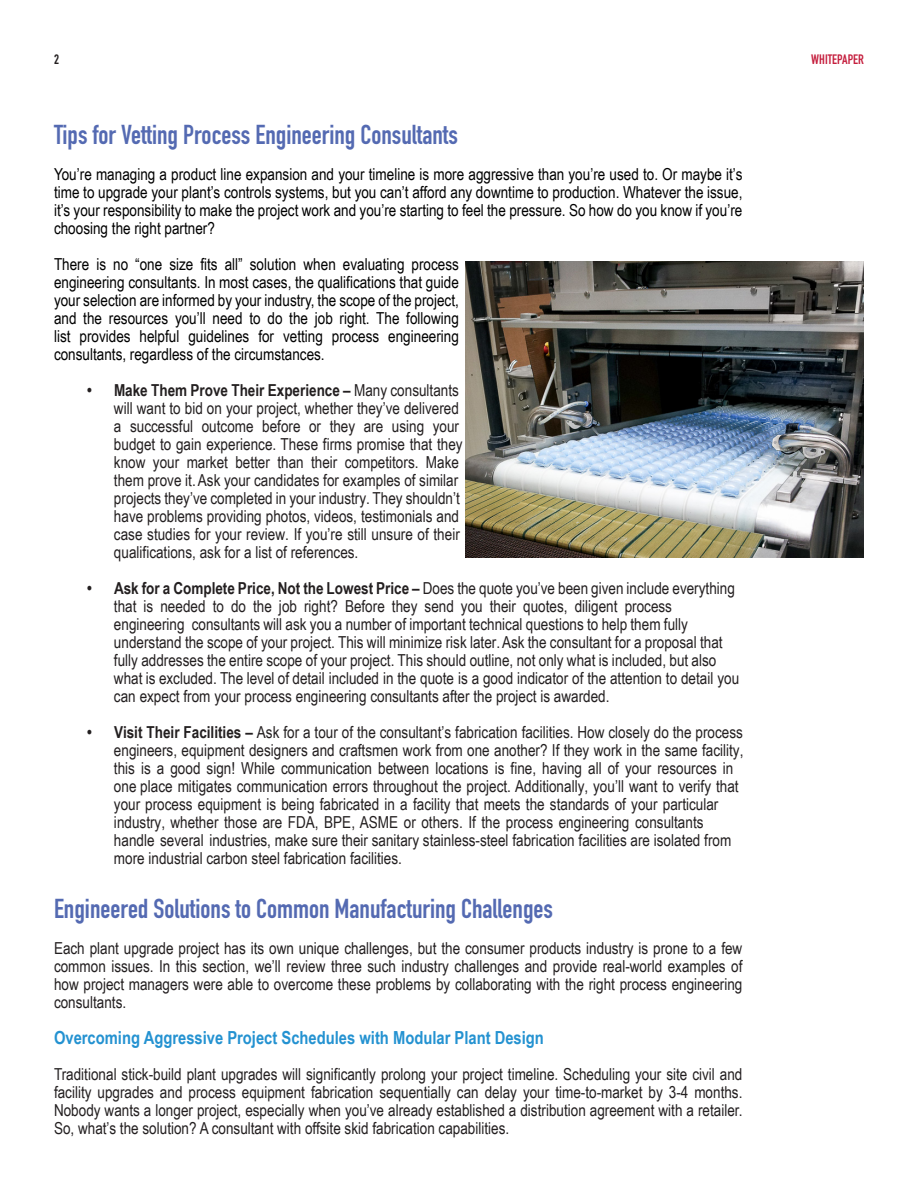
<style>
.page{position:relative;width:918px;height:1188px;background:#fff}
.page>*{position:absolute;margin:0;border:0;box-sizing:border-box;transform-origin:0 0}
.Subtitle{font:27px "DIN Engschrift Std";color:#546ab2}
.Body_Text{font:700 18px "Arial Narrow";color:#2492d1}
.Body_Text-2{font:16.5px/18px "Arial Narrow";color:#231f20}
.Body_Text-3{font:16.5px/18px "Arial Narrow";color:#000;text-align:justify}
.t1{font:13.5px "DIN Engschrift Std";color:#c51f3e}
.t2{font:13.5px "DIN Engschrift Std";color:#231f20}
.s1{font-weight:700}
</style>
<div class="page">
<img style="left:466px;top:261px;width:398px;height:297px">
<p class="t2" style="left:54px;top:51px;width:7px">2</p>
<p class="t1" style="left:811px;top:51px;width:54px">WHITEPAPER</p>
<p class="Subtitle" style="left:54px;top:119px;width:405px">Tips for Vetting Process Engineering Consultants</p>
<p class="Body_Text-3" style="left:54px;top:165px;width:690px">You’re managing a product line expansion and your timeline is more aggressive than you’re used to. Or maybe it’s time to upgrade your plant’s controls systems, but you can’t afford any downtime to production. Whatever the issue, it’s your responsibility to make the project work and you’re starting to feel the pressure. So how do you know if you’re choosing the right partner?</p>
<p class="Body_Text-3" style="left:54px;top:255px;width:406px">There is no “one size fits all” solution when evaluating process engineering consultants. In most cases, the qualifications that guide your selection are informed by your industry, the scope of the project, and the resources you’ll need to do the job right. The following list provides helpful guidelines for vetting process engineering consultants, regardless of the circumstances.</p>
<p class="Body_Text-2" style="left:114px;top:381px;width:350px;text-indent:-27px"><span class="s1">• Make Them Prove Their Experience –</span> Many consultants will want to bid on your project, whether they’ve delivered a successful outcome before or they are using your budget to gain experience. These firms promise that they know your market better than their competitors. Make them prove it. Ask your candidates for examples of similar projects they’ve completed in your industry. They shouldn’t have problems providing photos, videos, testimonials and case studies for your review. If you’re still unsure of their qualifications, ask for a list of references.</p>
<p class="Body_Text-2" style="left:114px;top:579px;width:627px;text-indent:-27px"><span class="s1">• Ask for a Complete Price, Not the Lowest Price –</span> Does the quote you’ve been given include everything that is needed to do the job right? Before they send you their quotes, diligent process engineering consultants will ask you a number of important technical questions to help them fully understand the scope of your project. This will minimize risk later. Ask the consultant for a proposal that fully addresses the entire scope of your project. This should outline, not only what is included, but also what is excluded. The level of detail included in the quote is a good indicator of the attention to detail you can expect from your process engineering consultants after the project is awarded.</p>
<p class="Body_Text-2" style="left:114px;top:723px;width:631px;text-indent:-27px"><span class="s1">• Visit Their Facilities –</span> Ask for a tour of the consultant’s fabrication facilities. How closely do the process engineers, equipment designers and craftsmen work from one another? If they work in the same facility, this is a good sign! While communication between locations is fine, having all of your resources in one place mitigates communication errors throughout the project. Additionally, you’ll want to verify that your process equipment is being fabricated in a facility that meets the standards of your particular industry, whether those are FDA, BPE, ASME or others. If the process engineering consultants handle several industries, make sure their sanitary stainless-steel fabrication facilities are isolated from more industrial carbon steel fabrication facilities.</p>
<p class="Subtitle" style="left:54px;top:893px;width:501px">Engineered Solutions to Common Manufacturing Challenges</p>
<p class="Body_Text-2" style="left:54px;top:939px;width:690px;text-align:justify">Each plant upgrade project has its own unique challenges, but the consumer products industry is prone to a few common issues. In this section, we’ll review three such industry challenges and provide real-world examples of how project managers were able to overcome these problems by collaborating with the right process engineering consultants.</p>
<p class="Body_Text" style="left:54px;top:1024px;width:492px">Overcoming Aggressive Project Schedules with Modular Plant Design</p>
<p class="Body_Text-2" style="left:54px;top:1065px;width:690px;text-align:justify">Traditional stick-build plant upgrades will significantly prolong your project timeline. Scheduling your site civil and facility upgrades and process equipment fabrication sequentially can delay your time-to-market by 3-4 months.<br>Nobody wants a longer project, especially when you’ve already established a distribution agreement with a retailer.<br>So, what’s the solution? A consultant with offsite skid fabrication capabilities.</p>
</div>
